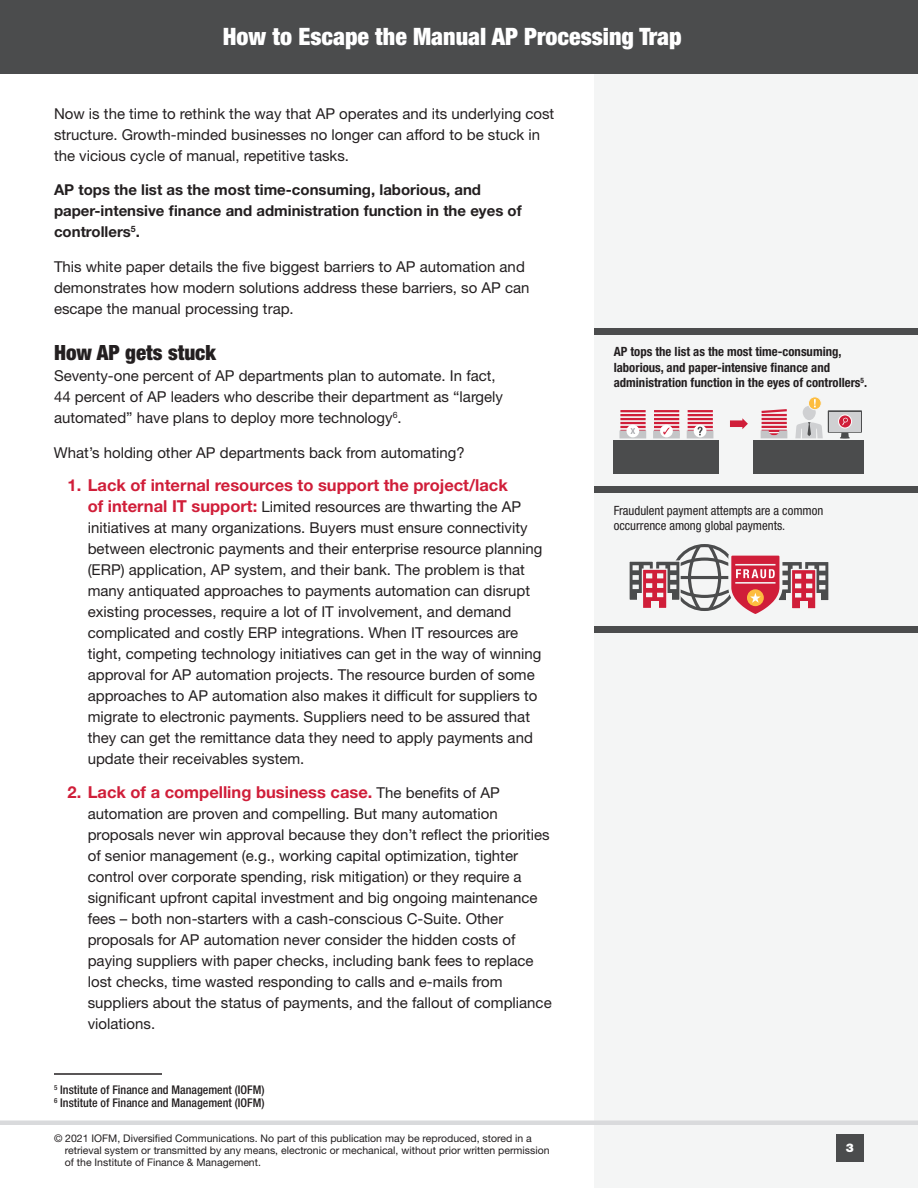
<style>
.page{position:relative;width:918px;height:1188px;background:#fff}
.page>*{position:absolute;margin:0;border:0;box-sizing:border-box;transform-origin:0 0}
.t1{font:900 condensed 24px "Helvetica Neue LT Std";color:#fff}
.t2{font:900 condensed 21px "Helvetica Neue LT Std";color:#231f20}
.t3{font:700 16.5px "Helvetica Neue LT Std";color:#d01e39}
.t4{font:15px/21px "Helvetica Neue LT Std";color:#231f20}
.t5{font:700 15px/21px "Helvetica Neue LT Std";color:#231f20}
.t6{font:700 condensed 12.75px/15.8px "Helvetica Neue LT Std";color:#231f20}
.t7{font:condensed 12.75px/15.8px "Helvetica Neue LT Std";color:#231f20}
.t8{font:500 condensed 12px/13.5px "Helvetica Neue LT Std";color:#231f20}
.t9{font:900 12px "Helvetica Neue LT Std";color:#fff}
.t10{font:10.5px/12px "Helvetica Neue LT Std";color:#231f20}
.s1{font-weight:700;font-size:16.5px;color:#d01e39}
.s2{font-weight:400;font-size:15px;color:#231f20}
</style>
<div class="page">
<div style="left:594px;top:0;width:324px;height:1188px;background:#f4f5f5"></div>
<div style="left:0;top:0;width:918px;height:74px;background:#4b4c4d"></div>
<div style="left:836px;top:1134px;width:28px;height:28px;background:#4b4c4d"></div>
<div style="left:0;top:1120px;width:918px;height:5px;background:#d9dadc"></div>
<hr style="left:54px;top:1073px;width:108px;height:2px;background:#231f20">
<div style="left:594px;top:487px;width:324px;height:6px;background:#4b4c4d"></div>
<div style="left:594px;top:626px;width:324px;height:7px;background:#4b4c4d"></div>
<div style="left:628px;top:560px;width:26px;height:41px;background:#4b4c4d;border:1px solid #f4f5f5"></div>
<div style="left:804px;top:561px;width:26px;height:40px;background:#4b4c4d;border:1px solid #f4f5f5"></div>
<svg style="left:633px;top:544px;width:192px;height:70px"></svg>
<div style="left:594px;top:328px;width:324px;height:6px;background:#4b4c4d"></div>
<svg style="left:730px;top:418px;width:18px;height:11px"></svg>
<div style="left:753px;top:440px;width:111px;height:34px;background:#4b4c4d"></div>
<hr style="left:762px;top:426px;width:25px;height:2px;background:#d01e39">
<hr style="left:762px;top:422px;width:25px;height:2px;background:#d01e39">
<hr style="left:762px;top:418px;width:25px;height:2px;background:#d01e39">
<hr style="left:762px;top:414px;width:25px;height:2px;background:#d01e39">
<svg style="left:761px;top:409px;width:26px;height:5px"></svg>
<svg style="left:761px;top:430px;width:26px;height:8px"></svg>
<hr style="left:688px;top:426px;width:25px;height:2px;background:#d01e39">
<hr style="left:688px;top:422px;width:25px;height:2px;background:#d01e39">
<hr style="left:688px;top:418px;width:25px;height:2px;background:#d01e39">
<hr style="left:688px;top:414px;width:25px;height:2px;background:#d01e39">
<hr style="left:688px;top:410px;width:25px;height:2px;background:#d01e39">
<hr style="left:654px;top:426px;width:25px;height:2px;background:#d01e39">
<hr style="left:654px;top:422px;width:25px;height:2px;background:#d01e39">
<hr style="left:654px;top:418px;width:25px;height:2px;background:#d01e39">
<hr style="left:654px;top:414px;width:25px;height:2px;background:#d01e39">
<hr style="left:654px;top:410px;width:25px;height:2px;background:#d01e39">
<hr style="left:620px;top:426px;width:26px;height:2px;background:#d01e39">
<hr style="left:620px;top:422px;width:26px;height:2px;background:#d01e39">
<hr style="left:620px;top:418px;width:26px;height:2px;background:#d01e39">
<hr style="left:620px;top:414px;width:26px;height:2px;background:#d01e39">
<hr style="left:620px;top:410px;width:26px;height:2px;background:#d01e39">
<div style="left:614px;top:440px;width:105px;height:34px;background:#4b4c4d"></div>
<svg style="left:660px;top:425px;width:13px;height:12px"></svg>
<svg style="left:653px;top:428px;width:27px;height:10px"></svg>
<div style="left:626px;top:425px;width:13px;height:12px;background:#fff;border-radius:50%"></div>
<svg style="left:619px;top:428px;width:27px;height:10px"></svg>
<svg style="left:687px;top:427px;width:26px;height:11px"></svg>
<div style="left:808px;top:396px;width:14px;height:14px;border:1px solid #f4f5f5;border-radius:50%"></div>
<svg style="left:795px;top:399px;width:67px;height:40px"></svg>
<h1 class="t1" style="left:223px;top:22px;width:460px">How to Escape the Manual AP Processing Trap</h1>
<p class="t4" style="left:54px;top:103px;width:502px">Now is the time to rethink the way that AP operates and its underlying cost structure. Growth-minded businesses no longer can afford to be stuck in the vicious cycle of manual, repetitive tasks.</p>
<p class="t5" style="left:54px;top:179px;width:469px">AP tops the list as the most time-consuming, laborious, and paper-intensive finance and administration function in the eyes of controllers<sup>5</sup>.</p>
<p class="t4" style="left:54px;top:256px;width:477px">This white paper details the five biggest barriers to AP automation and demonstrates how modern solutions address these barriers, so AP can escape the manual processing trap.</p>
<h2 class="t2" style="left:54px;top:340px;width:163px">How AP gets stuck</h2>
<p class="t4" style="left:54px;top:365px;width:451px">Seventy-one percent of AP departments plan to automate. In fact,<br>44 percent of AP leaders who describe their department as “largely automated” have plans to deploy more technology<sup>6</sup>.</p>
<p class="t4" style="left:54px;top:442px;width:412px">What’s holding other AP departments back from automating?</p>
<p class="t3" style="left:68px;top:475px;width:442px">1. Lack of internal resources to support the project/lack</p>
<p class="t4" style="left:88px;top:496px;width:456px"><span class="s1">of internal IT support:</span> Limited resources are thwarting the AP initiatives at many organizations. Buyers must ensure connectivity between electronic payments and their enterprise resource planning (ERP) application, AP system, and their bank. The problem is that many antiquated approaches to payments automation can disrupt existing processes, require a lot of IT involvement, and demand complicated and costly ERP integrations. When IT resources are tight, competing technology initiatives can get in the way of winning approval for AP automation projects. The resource burden of some approaches to AP automation also makes it difficult for suppliers to migrate to electronic payments. Suppliers need to be assured that they can get the remittance data they need to apply payments and update their receivables system.</p>
<p class="t3" style="left:68px;top:782px;width:434px">2. Lack of a compelling business case. <span class="s2">The benefits of AP</span></p>
<p class="t4" style="left:88px;top:803px;width:466px">automation are proven and compelling. But many automation proposals never win approval because they don’t reflect the priorities of senior management (e.g., working capital optimization, tighter control over corporate spending, risk mitigation) or they require a significant upfront capital investment and big ongoing maintenance fees – both non-starters with a cash-conscious C-Suite. Other proposals for AP automation never consider the hidden costs of paying suppliers with paper checks, including bank fees to replace lost checks, time wasted responding to calls and e-mails from suppliers about the status of payments, and the fallout of compliance violations.</p>
<p class="t8" style="left:54px;top:1082px;width:212px"><sup>5</sup> Institute of Finance and Management (IOFM)<br><sup>6</sup> Institute of Finance and Management (IOFM)</p>
<p class="t10" style="left:65px;top:1132px;width:486px;text-indent:-11px">© 2021 IOFM, Diversified Communications. No part of this publication may be reproduced, stored in a retrieval system or transmitted by any means, electronic or mechanical, without prior written permission of the Institute of Finance &amp; Management.</p>
<p class="t6" style="left:614px;top:343px;width:255px">AP tops the list as the most time-consuming, laborious, and paper-intensive finance and administration function in the eyes of controllers<sup>5</sup>.</p>
<p class="t7" style="left:614px;top:502px;width:211px">Fraudulent payment attempts are a common occurrence among global payments.</p>
<p class="t9" style="left:846px;top:1141px;width:10px">3</p>
</div>
